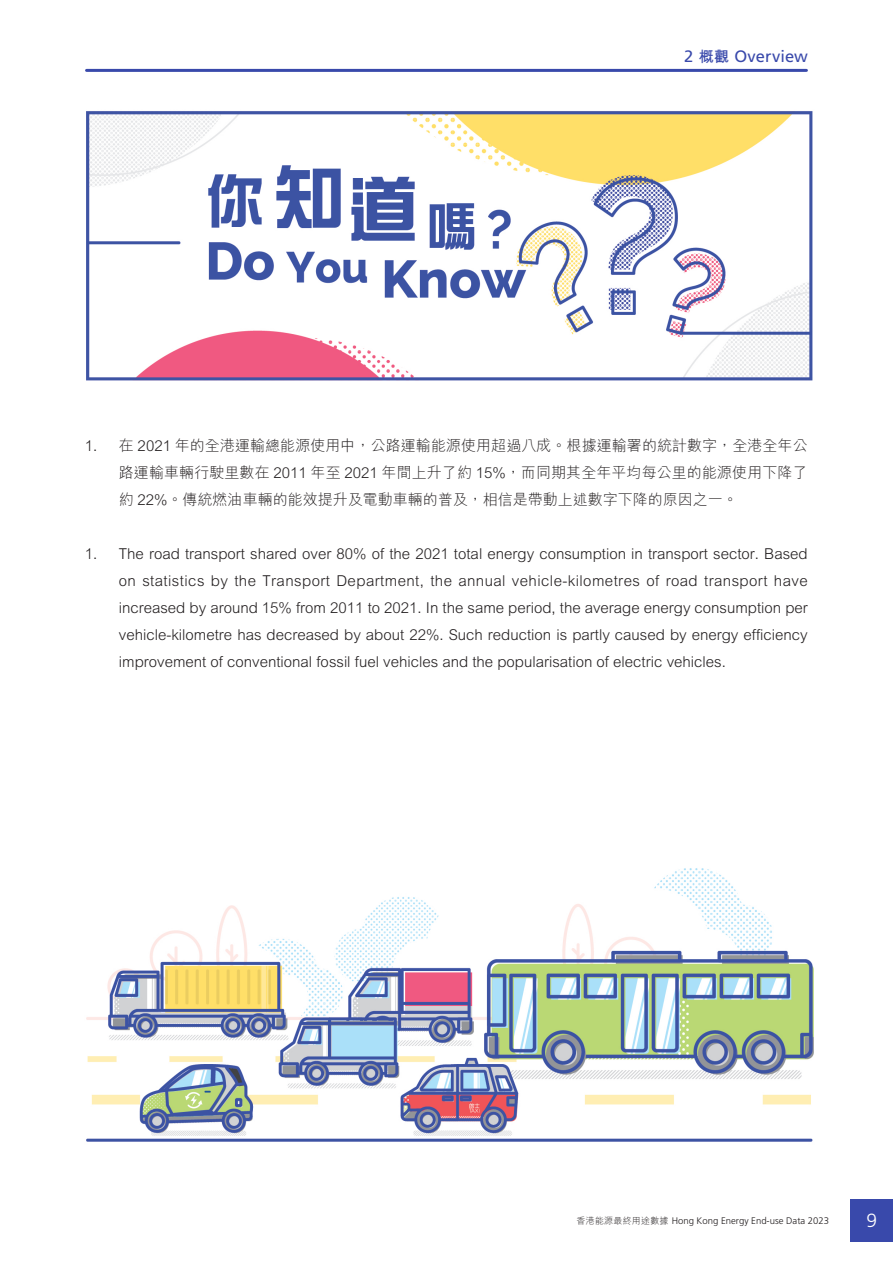
<style>
.page{position:relative;width:893px;height:1263px;background:#fff}
.page>*{position:absolute;margin:0;border:0;box-sizing:border-box;transform-origin:0 0}
.t1{font:300 19.05px "Frutiger LT Std";color:#fff}
.t2{font:16.5px "Frutiger LT Std";letter-spacing:.005em;color:#3949ab}
.t3{font:300 15px/27px "M Hei HK";color:#231f20;text-align:justify}
.t4{font:300 9.6px "Frutiger LT Std";color:#231f20}
.s1{font-family:"M Hei HK";font-weight:700;font-size:15px}
.s2{font-family:"M Hei HK";font-size:9px}
</style>
<div class="page">
<img style="left:85px;top:68px;width:729px;height:1074px">
<hr style="left:87px;top:69px;width:719px;height:3px;background:#3949ab">
<div style="left:850px;top:1199px;width:43px;height:43px;background:#3949ab"></div>
<p class="t2" style="left:684px;top:46px;width:125px">2 <span class="s1">概觀</span> Overview</p>
<p class="t3" style="left:119px;top:432px;width:690px;text-indent:-34px">1. 在 2021 年的全港運輸總能源使用中，公路運輸能源使用超過八成。根據運輸署的統計數字，全港全年公路運輸車輛行駛里數在 2011 年至 2021 年間上升了約 15%，而同期其全年平均每公里的能源使用下降了約 22%。傳統燃油車輛的能效提升及電動車輛的普及，相信是帶動上述數字下降的原因之一。</p>
<p class="t3" style="left:119px;top:540px;width:690px;text-indent:-34px">1. The road transport shared over 80% of the 2021 total energy consumption in transport sector. Based on statistics by the Transport Department, the annual vehicle-kilometres of road transport have increased by around 15% from 2011 to 2021. In the same period, the average energy consumption per vehicle-kilometre has decreased by about 22%. Such reduction is partly caused by energy efficiency improvement of conventional fossil fuel vehicles and the popularisation of electric vehicles.</p>
<p class="t4" style="left:577px;top:1215px;width:254px"><span class="s2">香港能源最終用途數據</span> Hong Kong Energy End-use Data 2023</p>
<p class="t1" style="left:866px;top:1210px;width:12px">9</p>
</div>
